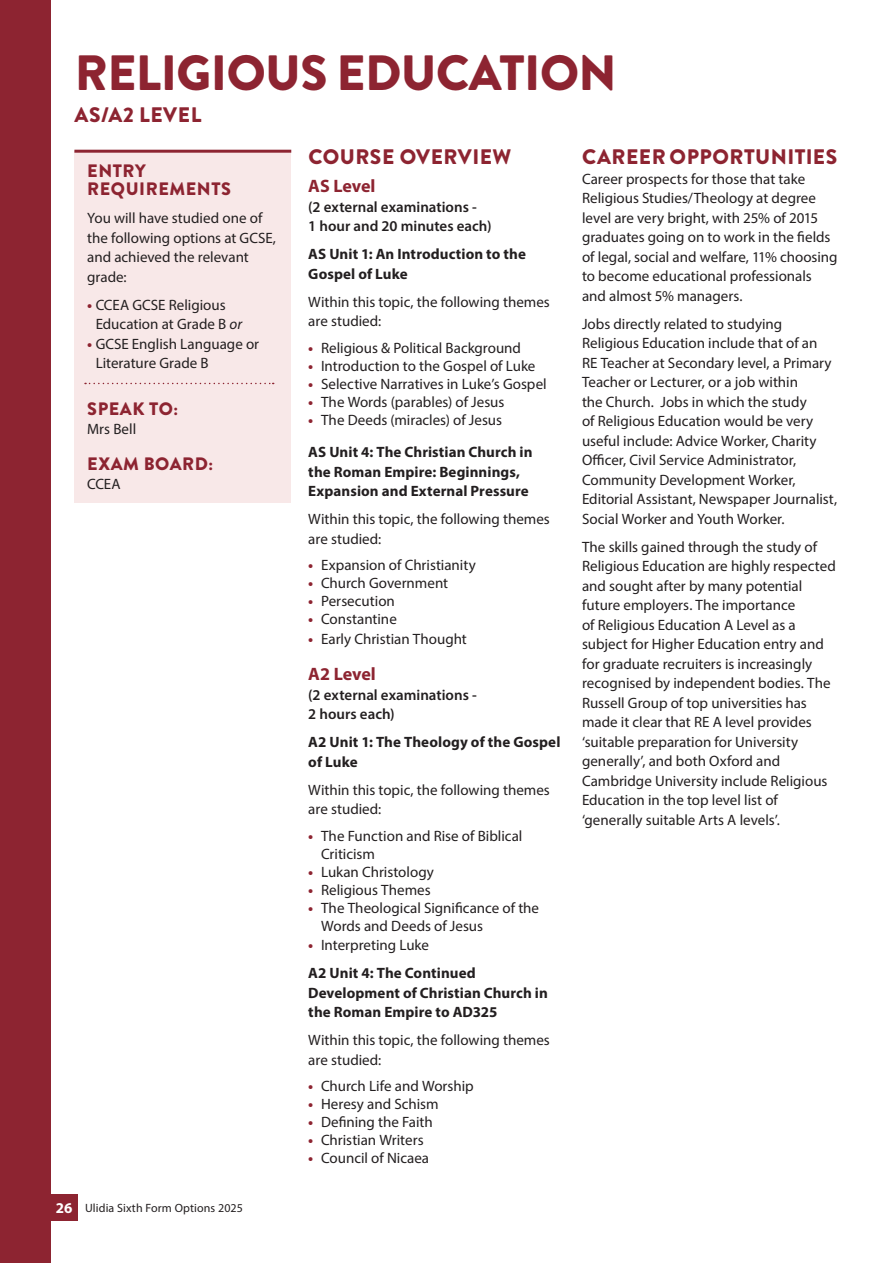
<style>
.page{position:relative;width:893px;height:1263px;background:#fff}
.page>*{position:absolute;margin:0;border:0;box-sizing:border-box;transform-origin:0 0}
.Contents_Title{font:900 49.5px "Brandon Grotesque";letter-spacing:-.01em;color:#8d2431}
.Sub-Title{font:900 21px "Brandon Grotesque";letter-spacing:.025em;color:#8d2431}
.Qualification_Type{font:900 21px "Brandon Grotesque";letter-spacing:.03em;color:#8d2431}
.Entry_Requirements_T{font:900 18px/18.6px "Brandon Grotesque";letter-spacing:.03em;color:#8d2431}
.Paragraph{font:700 18px "Myriad Pro";letter-spacing:-.005em;color:#8d2431}
.Paragraph-2{font:15px/19.5px "Myriad Pro";color:#231f20}
.Paragraph-3{font:700 15px/19.5px "Myriad Pro";letter-spacing:.005em;color:#231f20}
.Paragraph-4{font:600 15px/19.5px "Myriad Pro";color:#231f20}
.t1{font:12px "Myriad Pro";letter-spacing:.01em;color:#231f20}
.s1{font-weight:700;color:#8d2431}
.s2{font-style:italic}
.s3{font-weight:700;font-size:15px;color:#fff}
</style>
<div class="page">
<div style="left:51px;top:1194px;width:26px;height:26px;background:#8d2431"></div>
<div style="left:0;top:0;width:51px;height:1263px;background:#8d2431"></div>
<div style="left:74px;top:151px;width:217px;height:352px;background:#f8e8e8"></div>
<hr style="left:74px;top:150px;width:217px;height:3px;background:#8d2431">
<svg style="left:85px;top:383px;width:189px;height:1px"></svg>
<p class="Contents_Title" style="left:75px;top:38px;width:544px">RELIGIOUS EDUCATION</p>
<p class="Qualification_Type" style="left:75px;top:100px;width:128px">AS/A2 LEVEL</p>
<p class="Entry_Requirements_T" style="left:87px;top:161px;width:145px">ENTRY<br>REQUIREMENTS</p>
<p class="Paragraph-2" style="left:87px;top:208px;width:190px">You will have studied one of the following options at GCSE, and achieved the relevant grade:</p>
<p class="Paragraph-2" style="left:96px;top:295px;width:148px;text-indent:-9px"><span class="s1">•</span> CCEA GCSE Religious<br>Education at Grade B <span class="s2">or</span></p>
<p class="Paragraph-2" style="left:96px;top:334px;width:165px;text-indent:-9px"><span class="s1">•</span> GCSE English Language or<br>Literature Grade B</p>
<p class="Entry_Requirements_T" style="left:87px;top:399px;width:92px">SPEAK TO:</p>
<p class="Paragraph-2" style="left:87px;top:419px;width:51px">Mrs Bell</p>
<p class="Entry_Requirements_T" style="left:87px;top:455px;width:127px">EXAM BOARD:</p>
<p class="Paragraph-2" style="left:87px;top:474px;width:35px">CCEA</p>
<p class="t1" style="left:56px;top:1200px;width:189px"><span class="s3">26</span> Ulidia Sixth Form Options 2025</p>
<p class="Sub-Title" style="left:308px;top:142px;width:204px">COURSE OVERVIEW</p>
<p class="Paragraph" style="left:308px;top:175px;width:69px">AS Level</p>
<p class="Paragraph-4" style="left:308px;top:197px;width:185px">(2 external examinations -<br>1 hour and 20 minutes each)</p>
<p class="Paragraph-3" style="left:308px;top:244px;width:219px">AS Unit 1: An Introduction to the<br>Gospel of Luke</p>
<p class="Paragraph-2" style="left:308px;top:292px;width:243px">Within this topic, the following themes are studied:</p>
<p class="Paragraph-2" style="left:308px;top:338px;width:214px"><span class="s1">•</span> Religious &amp; Political Background</p>
<p class="Paragraph-2" style="left:308px;top:356px;width:229px"><span class="s1">•</span> Introduction to the Gospel of Luke</p>
<p class="Paragraph-2" style="left:308px;top:374px;width:240px"><span class="s1">•</span> Selective Narratives in Luke’s Gospel</p>
<p class="Paragraph-2" style="left:308px;top:392px;width:198px"><span class="s1">•</span> The Words (parables) of Jesus</p>
<p class="Paragraph-2" style="left:308px;top:410px;width:195px"><span class="s1">•</span> The Deeds (miracles) of Jesus</p>
<p class="Paragraph-3" style="left:308px;top:442px;width:226px">AS Unit 4: The Christian Church in the Roman Empire: Beginnings,<br>Expansion and External Pressure</p>
<p class="Paragraph-2" style="left:308px;top:509px;width:243px">Within this topic, the following themes are studied:</p>
<p class="Paragraph-2" style="left:308px;top:555px;width:169px"><span class="s1">•</span> Expansion of Christianity</p>
<p class="Paragraph-2" style="left:308px;top:573px;width:141px"><span class="s1">•</span> Church Government</p>
<p class="Paragraph-2" style="left:308px;top:591px;width:88px"><span class="s1">•</span> Persecution</p>
<p class="Paragraph-2" style="left:308px;top:609px;width:90px"><span class="s1">•</span> Constantine</p>
<p class="Paragraph-2" style="left:308px;top:629px;width:160px"><span class="s1">•</span> Early Christian Thought</p>
<p class="Paragraph" style="left:308px;top:662px;width:69px">A2 Level</p>
<p class="Paragraph-4" style="left:308px;top:684px;width:170px">(2 external examinations -<br>2 hours each)</p>
<p class="Paragraph-3" style="left:308px;top:732px;width:254px">A2 Unit 1: The Theology of the Gospel of Luke</p>
<p class="Paragraph-2" style="left:308px;top:780px;width:243px">Within this topic, the following themes are studied:</p>
<p class="Paragraph-2" style="left:321px;top:826px;width:203px;line-height:18px;text-indent:-13px"><span class="s1">•</span> The Function and Rise of Biblical<br>Criticism</p>
<p class="Paragraph-2" style="left:308px;top:862px;width:127px"><span class="s1">•</span> Lukan Christology</p>
<p class="Paragraph-2" style="left:308px;top:880px;width:124px"><span class="s1">•</span> Religious Themes</p>
<p class="Paragraph-2" style="left:321px;top:898px;width:220px;line-height:18px;text-indent:-13px"><span class="s1">•</span> The Theological Significance of the<br>Words and Deeds of Jesus</p>
<p class="Paragraph-2" style="left:308px;top:935px;width:122px"><span class="s1">•</span> Interpreting Luke</p>
<p class="Paragraph-3" style="left:308px;top:963px;width:241px">A2 Unit 4: The Continued<br>Development of Christian Church in the Roman Empire to AD325</p>
<p class="Paragraph-2" style="left:308px;top:1030px;width:243px">Within this topic, the following themes are studied:</p>
<p class="Paragraph-2" style="left:308px;top:1076px;width:167px"><span class="s1">•</span> Church Life and Worship</p>
<p class="Paragraph-2" style="left:308px;top:1094px;width:132px"><span class="s1">•</span> Heresy and Schism</p>
<p class="Paragraph-2" style="left:308px;top:1112px;width:126px"><span class="s1">•</span> Defining the Faith</p>
<p class="Paragraph-2" style="left:308px;top:1130px;width:117px"><span class="s1">•</span> Christian Writers</p>
<p class="Paragraph-2" style="left:308px;top:1148px;width:122px"><span class="s1">•</span> Council of Nicaea</p>
<p class="Sub-Title" style="left:582px;top:142px;width:257px">CAREER OPPORTUNITIES</p>
<p class="Paragraph-2" style="left:582px;top:169px;width:257px">Career prospects for those that take Religious Studies/Theology at degree level are very bright, with 25% of 2015 graduates going on to work in the fields of legal, social and welfare, 11% choosing to become educational professionals and almost 5% managers.</p>
<p class="Paragraph-2" style="left:582px;top:314px;width:257px">Jobs directly related to studying Religious Education include that of an<br>RE Teacher at Secondary level, a Primary Teacher or Lecturer, or a job within<br>the Church. Jobs in which the study<br>of Religious Education would be very useful include: Advice Worker, Charity Officer, Civil Service Administrator, Community Development Worker, Editorial Assistant, Newspaper Journalist, Social Worker and Youth Worker.</p>
<p class="Paragraph-2" style="left:582px;top:537px;width:255px">The skills gained through the study of Religious Education are highly respected and sought after by many potential future employers. The importance<br>of Religious Education A Level as a subject for Higher Education entry and for graduate recruiters is increasingly recognised by independent bodies. The Russell Group of top universities has made it clear that RE A level provides ‘suitable preparation for University generally’, and both Oxford and Cambridge University include Religious Education in the top level list of ‘generally suitable Arts A levels’.</p>
</div>
